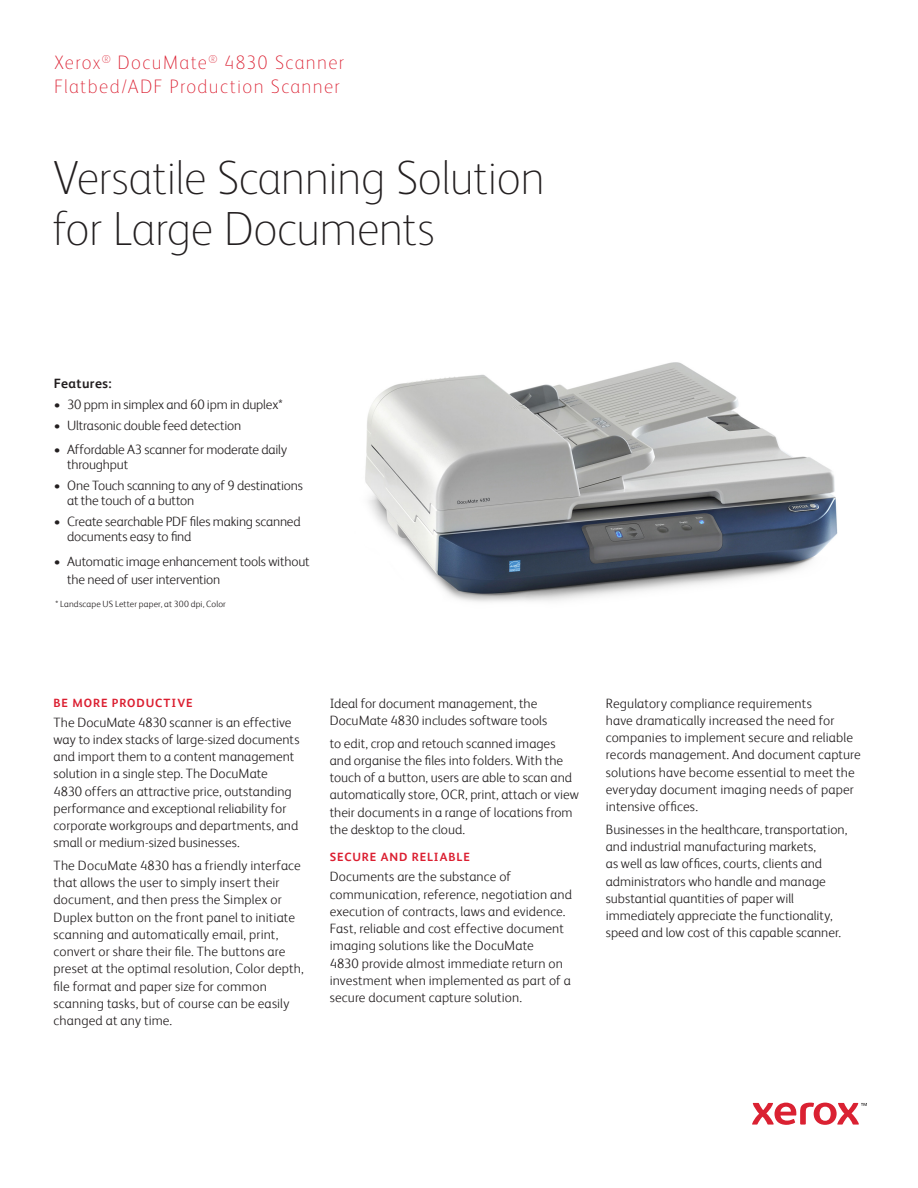
<style>
.page{position:relative;width:918px;height:1188px;background:#fff}
.page>*{position:absolute;margin:0;border:0;box-sizing:border-box;transform-origin:0 0}
.t1{font:100 48px/51px "Xerox Sans";letter-spacing:-.01em;color:#231f20}
.t2{font:100 19.5px/24px "Xerox Sans";letter-spacing:.07em;color:#db1e30}
.t3{font:300 13.5px/17.2px "Xerox Sans";color:#231f20}
.t4{font:700 13.5px "Xerox Sans";letter-spacing:.03em;color:#231f20}
.t5{font:700 12px "Xerox Sans";letter-spacing:.075em;color:#db1e30}
.t6{font:300 9px "Xerox Sans";letter-spacing:.015em;color:#231f20}
</style>
<div class="page">
<svg style="left:752px;top:1103px;width:115px;height:22px"></svg>
<img style="left:365px;top:362px;width:473px;height:240px">
<h2 class="t2" style="left:54px;top:49px;width:292px">Xerox<sup>®</sup> DocuMate<sup>®</sup> 4830 Scanner<br>Flatbed/ADF Production Scanner</h2>
<h1 class="t1" style="left:53px;top:150px;width:494px">Versatile Scanning Solution for Large Documents</h1>
<p class="t4" style="left:54px;top:374px;width:60px">Features:</p>
<p class="t3" style="left:54px;top:395px;width:230px">• 30 ppm in simplex and 60 ipm in duplex*</p>
<p class="t3" style="left:54px;top:416px;width:189px">• Ultrasonic double feed detection</p>
<p class="t3" style="left:67px;top:441px;width:221px;line-height:15px;text-indent:-14px">• Affordable A3 scanner for moderate daily throughput</p>
<p class="t3" style="left:67px;top:477px;width:237px;line-height:15px;text-indent:-14px">• One Touch scanning to any of 9 destinations at the touch of a button</p>
<p class="t3" style="left:67px;top:514px;width:235px;line-height:15px;text-indent:-14px">• Create searchable PDF files making scanned documents easy to find</p>
<p class="t3" style="left:67px;top:551px;width:244px;line-height:18px;text-indent:-14px">• Automatic image enhancement tools without the need of user intervention</p>
<p class="t6" style="left:56px;top:598px;width:172px">* Landscape US Letter paper, at 300 dpi, Color</p>
<p class="t5" style="left:54px;top:694px;width:140px">BE MORE PRODUCTIVE</p>
<p class="t3" style="left:54px;top:713px;width:247px">The DocuMate 4830 scanner is an effective way to index stacks of large-sized documents and import them to a content management solution in a single step. The DocuMate 4830 offers an attractive price, outstanding performance and exceptional reliability for corporate workgroups and departments, and small or medium-sized businesses.</p>
<p class="t3" style="left:54px;top:856px;width:252px">The DocuMate 4830 has a friendly interface that allows the user to simply insert their document, and then press the Simplex or Duplex button on the front panel to initiate scanning and automatically email, print, convert or share their file. The buttons are preset at the optimal resolution, Color depth, file format and paper size for common scanning tasks, but of course can be easily changed at any time.</p>
<p class="t3" style="left:330px;top:694px;width:219px">Ideal for document management, the<br>DocuMate 4830 includes software tools</p>
<p class="t3" style="left:330px;top:734px;width:251px">to edit, crop and retouch scanned images and organise the files into folders. With the touch of a button, users are able to scan and automatically store, OCR, print, attach or view their documents in a range of locations from the desktop to the cloud.</p>
<p class="t5" style="left:330px;top:849px;width:142px">SECURE AND RELIABLE</p>
<p class="t3" style="left:330px;top:867px;width:244px">Documents are the substance of communication, reference, negotiation and execution of contracts, laws and evidence.<br>Fast, reliable and cost effective document imaging solutions like the DocuMate<br>4830 provide almost immediate return on investment when implemented as part of a secure document capture solution.</p>
<p class="t3" style="left:606px;top:694px;width:256px">Regulatory compliance requirements<br>have dramatically increased the need for companies to implement secure and reliable records management. And document capture solutions have become essential to meet the everyday document imaging needs of paper intensive offices.</p>
<p class="t3" style="left:606px;top:820px;width:243px">Businesses in the healthcare, transportation, and industrial manufacturing markets,<br>as well as law offices, courts, clients and administrators who handle and manage substantial quantities of paper will immediately appreciate the functionality, speed and low cost of this capable scanner.</p>
</div>
